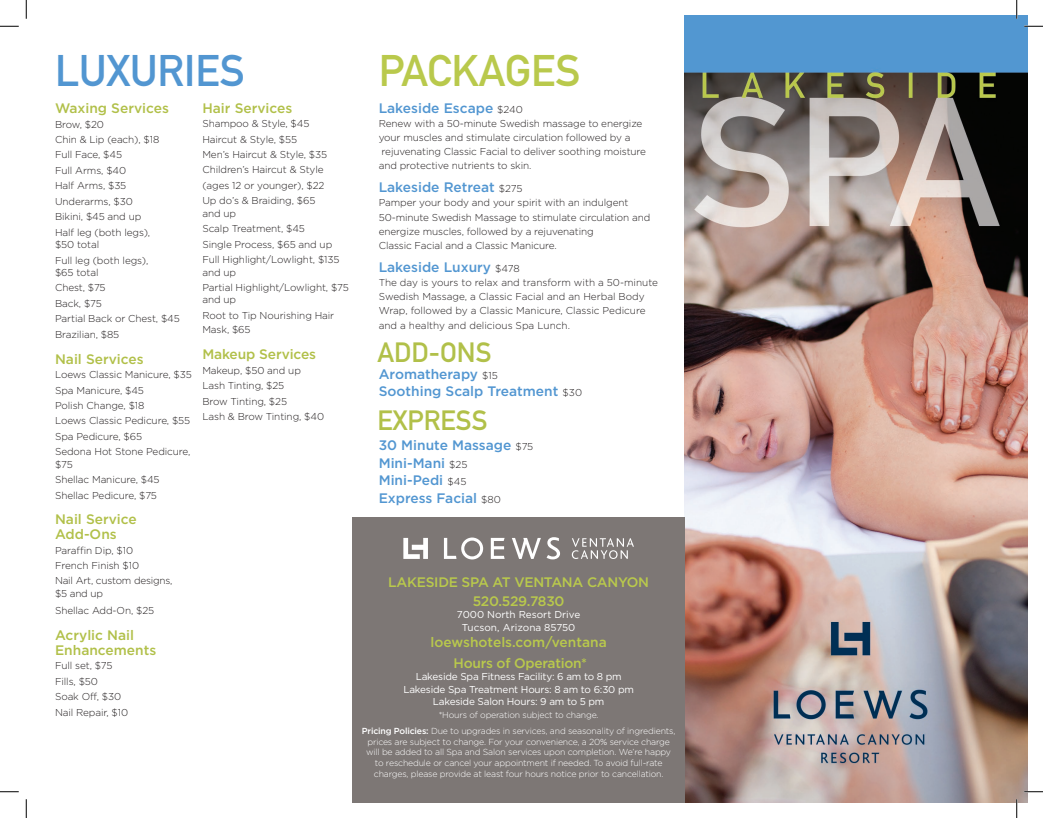
<style>
.page{position:relative;width:1043px;height:818px;background:#fff}
.page>*{position:absolute;margin:0;border:0;box-sizing:border-box;transform-origin:0 0}
.t1{font:43.62px "DIN Mittelschrift";color:#5296d1}
.t2{font:43.62px "DIN Mittelschrift";color:#b9c94c}
.t3{font:27.5px "DIN Mittelschrift";color:#b1c049}
.t4{font:500 13.75px/17.5px "Gotham";color:#5296d1}
.t5{font:500 13.75px/14.5px "Gotham";color:#b1c049}
.t6{font:500 13.75px/19.4px "Gotham";letter-spacing:-.02em;color:#b9c94c;text-align:center}
.t7{font:300 10px/15.4px "Gotham";letter-spacing:-.01em;color:#231f20}
.t8{font:10px/12.5px "Gotham";letter-spacing:-.02em;color:#fff;text-align:center}
.t9{font:10px/12.5px "Gotham";color:#fff;text-align:center}
.t10{font:300 8.75px/10.6px "Gotham";letter-spacing:-.02em;color:#fff;text-align:center}
.s1{font-weight:300;font-size:10px;color:#231f20}
.s2{font-weight:500}
</style>
<div class="page">
<img style="left:684px;top:15px;width:344px;height:787px">
<div style="left:352px;top:518px;width:332px;height:284px;background:#7d7775"></div>
<svg style="left:572px;top:538px;width:62px;height:21px"></svg>
<svg style="left:403px;top:538px;width:25px;height:21px"></svg>
<svg style="left:491px;top:538px;width:13px;height:21px"></svg>
<svg style="left:444px;top:537px;width:39px;height:22px"></svg>
<svg style="left:512px;top:537px;width:48px;height:22px"></svg>
<svg style="left:0;top:25px;width:19px;height:2px"></svg>
<svg style="left:1024px;top:25px;width:18px;height:2px"></svg>
<svg style="left:0;top:791px;width:19px;height:1px"></svg>
<svg style="left:1024px;top:790px;width:18px;height:2px"></svg>
<svg style="left:25px;top:0;width:2px;height:19px"></svg>
<svg style="left:25px;top:799px;width:2px;height:19px"></svg>
<svg style="left:1015px;top:0;width:2px;height:19px"></svg>
<svg style="left:1015px;top:799px;width:2px;height:19px"></svg>
<h1 class="t1" style="left:55px;top:45px;width:191px">LUXURIES</h1>
<h1 class="t2" style="left:379px;top:45px;width:203px">PACKAGES</h1>
<h3 class="t5" style="left:55px;top:101px;width:115px">Waxing Services</h3>
<p class="t7" style="left:55px;top:116px;width:106px">Brow, $20<br>Chin &amp; Lip (each), $18<br>Full Face, $45<br>Full Arms, $40<br>Half Arms, $35<br>Underarms, $30<br>Bikini, $45 and up<br>Half leg (both legs),</p>
<p class="t7" style="left:55px;top:237px;width:95px">$50 total<br>Full leg (both legs),</p>
<p class="t7" style="left:55px;top:264px;width:126px">$65 total<br>Chest, $75<br>Back, $75<br>Partial Back or Chest, $45<br>Brazilian, $85</p>
<h3 class="t5" style="left:55px;top:351px;width:90px">Nail Services</h3>
<p class="t7" style="left:55px;top:367px;width:138px">Loews Classic Manicure, $35<br>Spa Manicure, $45<br>Polish Change, $18<br>Loews Classic Pedicure, $55<br>Spa Pedicure, $65<br>Sedona Hot Stone Pedicure,</p>
<p class="t7" style="left:55px;top:456px;width:106px">$75<br>Shellac Manicure, $45<br>Shellac Pedicure, $75</p>
<h3 class="t5" style="left:55px;top:512px;width:83px">Nail Service<br>Add-Ons</h3>
<p class="t7" style="left:55px;top:542px;width:119px">Paraffin Dip, $10<br>French Finish $10<br>Nail Art, custom designs,</p>
<p class="t7" style="left:55px;top:584px;width:101px;line-height:17.5px">$5 and up<br>Shellac Add-On, $25</p>
<h3 class="t5" style="left:55px;top:628px;width:103px">Acrylic Nail<br>Enhancements</h3>
<p class="t7" style="left:55px;top:657px;width:75px">Full set, $75<br>Fills, $50<br>Soak Off, $30<br>Nail Repair, $10</p>
<h3 class="t4" style="left:379px;top:99px;width:146px">Lakeside Escape <span class="s1">$240</span></h3>
<p class="t7" style="left:379px;top:116px;width:269px;line-height:14.2px">Renew with a 50-minute Swedish massage to energize your muscles and stimulate circulation followed by a rejuvenating Classic Facial to deliver soothing moisture and protective nutrients to skin.</p>
<h3 class="t4" style="left:379px;top:178px;width:145px">Lakeside Retreat <span class="s1">$275</span></h3>
<p class="t7" style="left:379px;top:195px;width:273px;line-height:14.2px">Pamper your body and your spirit with an indulgent 50-minute Swedish Massage to stimulate circulation and energize muscles, followed by a rejuvenating<br>Classic Facial and a Classic Manicure.</p>
<h3 class="t4" style="left:379px;top:258px;width:143px">Lakeside Luxury <span class="s1">$478</span></h3>
<p class="t7" style="left:379px;top:275px;width:281px;line-height:14.2px">The day is yours to relax and transform with a 50-minute Swedish Massage, a Classic Facial and an Herbal Body Wrap, followed by a Classic Manicure, Classic Pedicure and a healthy and delicious Spa Lunch.</p>
<h3 class="t5" style="left:202px;top:100px;width:91px">Hair Services</h3>
<p class="t7" style="left:202px;top:116px;width:126px">Shampoo &amp; Style, $45<br>Haircut &amp; Style, $55<br>Men’s Haircut &amp; Style, $35<br>Children’s Haircut &amp; Style (ages 12 or younger), $22<br>Up do’s &amp; Braiding, $65</p>
<p class="t7" style="left:202px;top:205px;width:139px">and up<br>Scalp Treatment, $45<br>Single Process, $65 and up<br>Full Highlight/Lowlight, $135</p>
<p class="t7" style="left:202px;top:264px;width:148px">and up<br>Partial Highlight/Lowlight, $75</p>
<p class="t7" style="left:202px;top:292px;width:133px;line-height:15px">and up<br>Root to Tip Nourishing Hair<br>Mask, $65</p>
<h3 class="t5" style="left:202px;top:347px;width:115px">Makeup Services</h3>
<p class="t7" style="left:202px;top:362px;width:123px">Makeup, $50 and up<br>Lash Tinting, $25<br>Brow Tinting, $25<br>Lash &amp; Brow Tinting, $40</p>
<h2 class="t3" style="left:377px;top:336px;width:115px">ADD-ONS</h2>
<h3 class="t4" style="left:379px;top:365px;width:205px">Aromatherapy <span class="s1">$15<br></span>Soothing Scalp Treatment <span class="s1">$30</span></h3>
<h2 class="t3" style="left:377px;top:404px;width:111px">EXPRESS</h2>
<h3 class="t4" style="left:379px;top:436px;width:156px">30 Minute Massage <span class="s1">$75<br></span>Mini-Mani <span class="s1">$25<br></span>Mini-Pedi <span class="s1">$45<br></span>Express Facial <span class="s1">$80</span></h3>
<h3 class="t6" style="left:388px;top:571px;width:262px">LAKESIDE SPA AT VENTANA CANYON<br>520.529.7830</h3>
<p class="t9" style="left:457px;top:608px;width:125px">7000 North Resort Drive<br>Tucson, Arizona 85750</p>
<h3 class="t6" style="left:430px;top:631px;width:178px;line-height:20.6px">loewshotels.com/ventana<br>Hours of Operation*</h3>
<p class="t8" style="left:403px;top:670px;width:232px">Lakeside Spa Fitness Facility: 6 am to 8 pm<br>Lakeside Spa Treatment Hours: 8 am to 6:30 pm<br>Lakeside Salon Hours: 9 am to 5 pm</p>
<p class="t10" style="left:362px;top:706px;width:315px;line-height:16.2px">*Hours of operation subject to change.<br><span class="s2">Pricing Policies:</span> Due to upgrades in services, and seasonality of ingredients,</p>
<p class="t10" style="left:366px;top:736px;width:306px">prices are subject to change. For your convenience, a 20% service charge will be added to all Spa and Salon services upon completion. We’re happy to reschedule or cancel your appointment if needed. To avoid full-rate charges, please provide at least four hours notice prior to cancellation.</p>
</div>
